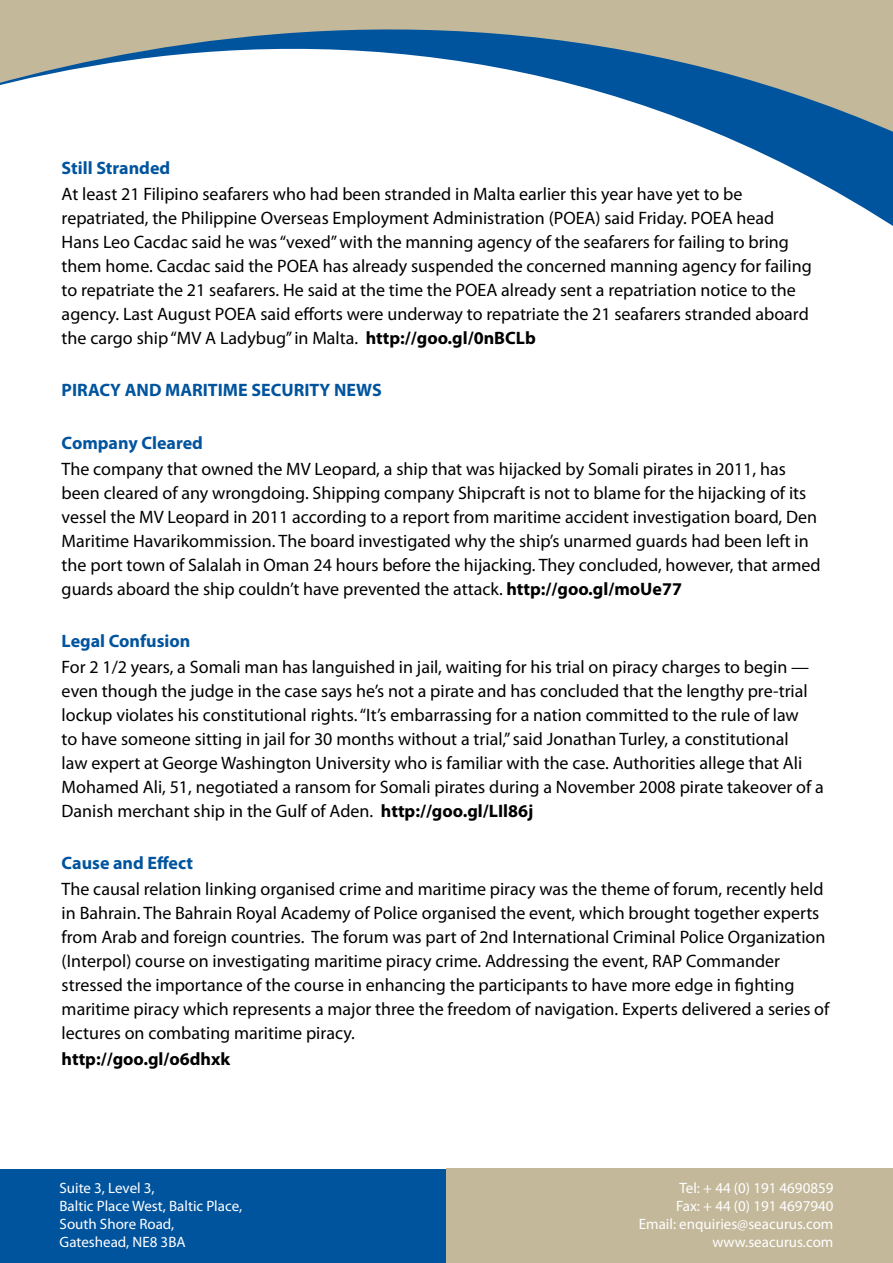
<style>
.page{position:relative;width:893px;height:1263px;background:#fff}
.page>*{position:absolute;margin:0;border:0;box-sizing:border-box;transform-origin:0 0}
.t1{font:18px/24px "Myriad Pro";color:#000}
.t2{font:700 18px "Myriad Pro";color:#00549e}
.t3{font:700 18px "Myriad Pro";color:#000}
.t4{font:15px/18px "Myriad Pro";color:#fff}
.s1{font-weight:700}
</style>
<div class="page">
<div style="left:0;top:1169px;width:446px;height:94px;background:#00549e"></div>
<div style="left:446px;top:1169px;width:447px;height:94px;background:#c4b89b"></div>
<svg style="left:0;top:0;width:893px;height:226px"></svg>
<p class="t2" style="left:62px;top:156px;width:110px">Still Stranded</p>
<p class="t1" style="left:62px;top:182px;width:752px">At least 21 Filipino seafarers who had been stranded in Malta earlier this year have yet to be repatriated, the Philippine Overseas Employment Administration (POEA) said Friday. POEA head Hans Leo Cacdac said he was “vexed” with the manning agency of the seafarers for failing to bring them home. Cacdac said the POEA has already suspended the concerned manning agency for failing to repatriate the 21 seafarers. He said at the time the POEA already sent a repatriation notice to the agency. Last August POEA said efforts were underway to repatriate the 21 seafarers stranded aboard the cargo ship “MV A Ladybug” in Malta. <span class="s1">http://goo.gl/0nBCLb</span></p>
<p class="t2" style="left:62px;top:378px;width:322px">PIRACY AND MARITIME SECURITY NEWS</p>
<p class="t2" style="left:62px;top:431px;width:143px">Company Cleared</p>
<p class="t1" style="left:62px;top:456px;width:760px">The company that owned the MV Leopard, a ship that was hijacked by Somali pirates in 2011, has been cleared of any wrongdoing. Shipping company Shipcraft is not to blame for the hijacking of its vessel the MV Leopard in 2011 according to a report from maritime accident investigation board, Den Maritime Havarikommission. The board investigated why the ship’s unarmed guards had been left in the port town of Salalah in Oman 24 hours before the hijacking. They concluded, however, that armed guards aboard the ship couldn’t have prevented the attack. <span class="s1">http://goo.gl/moUe77</span></p>
<p class="t2" style="left:62px;top:629px;width:130px">Legal Confusion</p>
<p class="t1" style="left:62px;top:655px;width:764px">For 2 1/2 years, a Somali man has languished in jail, waiting for his trial on piracy charges to begin — even though the judge in the case says he’s not a pirate and has concluded that the lengthy pre-trial lockup violates his constitutional rights. “It’s embarrassing for a nation committed to the rule of law<br>to have someone sitting in jail for 30 months without a trial,” said Jonathan Turley, a constitutional<br>law expert at George Washington University who is familiar with the case. Authorities allege that Ali Mohamed Ali, 51, negotiated a ransom for Somali pirates during a November 2008 pirate takeover of a Danish merchant ship in the Gulf of Aden. <span class="s1">http://goo.gl/LIl86j</span></p>
<p class="t2" style="left:62px;top:851px;width:133px">Cause and Effect</p>
<p class="t1" style="left:62px;top:877px;width:769px">The causal relation linking organised crime and maritime piracy was the theme of forum, recently held in Bahrain. The Bahrain Royal Academy of Police organised the event, which brought together experts from Arab and foreign countries. The forum was part of 2nd International Criminal Police Organization (Interpol) course on investigating maritime piracy crime. Addressing the event, RAP Commander stressed the importance of the course in enhancing the participants to have more edge in fighting maritime piracy which represents a major three the freedom of navigation. Experts delivered a series of lectures on combating maritime piracy.</p>
<p class="t3" style="left:62px;top:1048px;width:170px">http://goo.gl/o6dhxk</p>
<p class="t4" style="left:60px;top:1179px;width:184px">Suite 3, Level 3,<br>Baltic Place West, Baltic Place,<br>South Shore Road,<br>Gateshead, NE8 3BA</p>
<p class="t4" style="left:639px;top:1179px;width:196px;text-align:right">Tel: + 44 (0) 191 4690859<br>Fax: + 44 (0) 191 4697940<br>Email: enquiries@seacurus.com www.seacurus.com</p>
</div>
